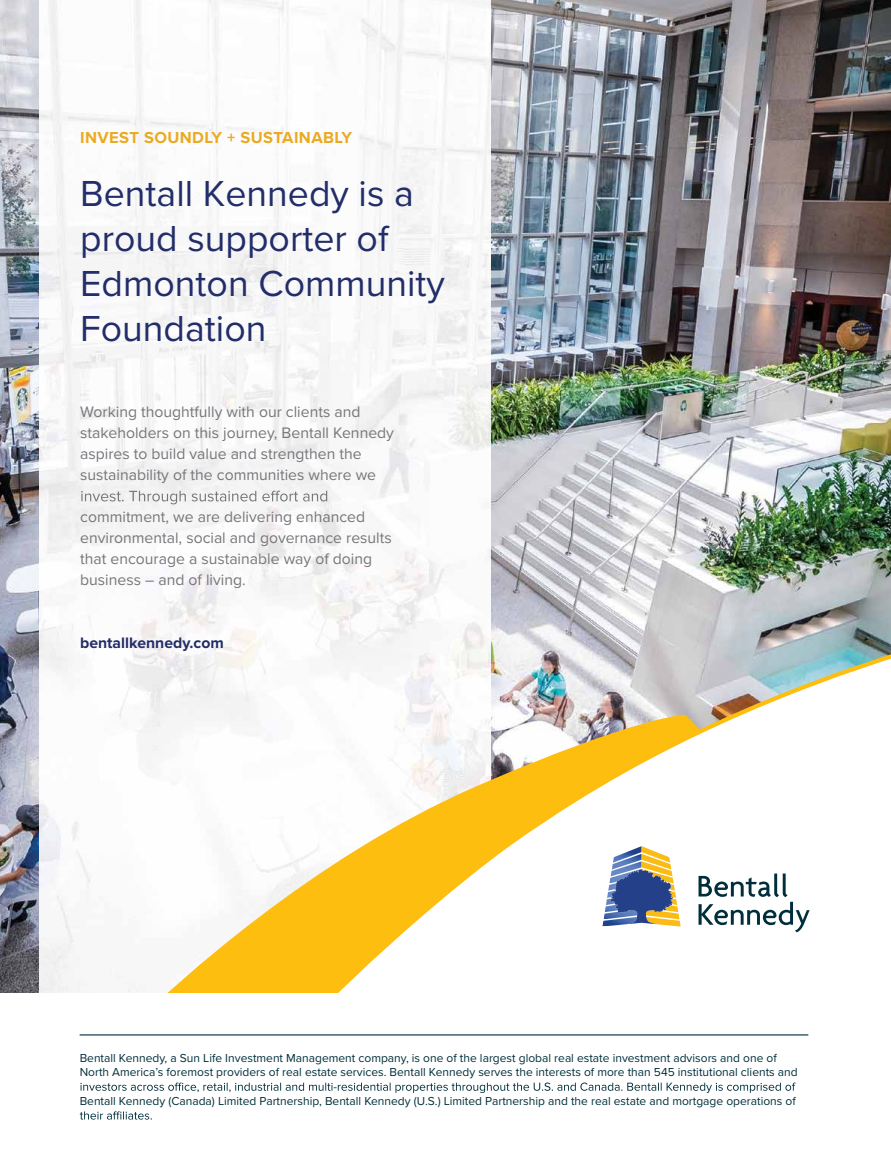
<style>
.page{position:relative;width:891px;height:1161px;background:#fff}
.page>*{position:absolute;margin:0;border:0;box-sizing:border-box;transform-origin:0 0}
.t1{font:37.5px/45px "Proxima Nova";color:#222d69}
.t2{font:700 16.5px "Proxima Nova";letter-spacing:.025em;color:#eaaa21}
.t3{font:15.75px/21px "Proxima Nova";color:#76777b}
.t4{font:700 15.75px "Proxima Nova";color:#222d69}
.t5{font:12px/14.4px "Proxima Nova";color:#002f3b}
</style>
<div class="page">
<img style="left:0;top:0;width:891px;height:993px">
<img style="left:39px;top:0;width:451px;height:993px">
<svg style="left:81px;top:491px;width:246px;height:13px"></svg>
<svg style="left:138px;top:715px;width:168px;height:278px"></svg>
<svg style="left:306px;top:639px;width:585px;height:354px"></svg>
<hr style="left:80px;top:1035px;width:728px;height:1px;background:#002d3d">
<svg style="left:80px;top:1083px;width:716px;height:10px"></svg>
<svg style="left:80px;top:1111px;width:72px;height:9px"></svg>
<svg style="left:699px;top:874px;width:111px;height:58px"></svg>
<img style="left:602px;top:917px;width:3px;height:10px">
<svg style="left:605px;top:846px;width:76px;height:81px"></svg>
<h2 class="t2" style="left:80px;top:125px;width:273px">INVEST SOUNDLY + SUSTAINABLY</h2>
<h1 class="t1" style="left:80px;top:170px;width:366px">Bentall Kennedy is a proud supporter of<br>Edmonton Community<br>Foundation</h1>
<h3 class="t3" style="left:80px;top:401px;width:315px">Working thoughtfully with our clients and stakeholders on this journey, Bentall Kennedy aspires to build value and strengthen the sustainability of the communities where we</h3>
<h3 class="t3" style="left:80px;top:506px;width:313px">commitment, we are delivering enhanced environmental, social and governance results that encourage a sustainable way of doing business – and of living.</h3>
<h3 class="t4" style="left:80px;top:631px;width:145px">bentallkennedy.com</h3>
<p class="t5" style="left:80px;top:1050px;width:720px">Bentall Kennedy, a Sun Life Investment Management company, is one of the largest global real estate investment advisors and one of<br>North America’s foremost providers of real estate services. Bentall Kennedy serves the interests of more than 545 institutional clients and</p>
<p class="t5" style="left:80px;top:1093px;width:718px">Bentall Kennedy (Canada) Limited Partnership, Bentall Kennedy (U.S.) Limited Partnership and the real estate and mortgage operations of</p>
</div>
